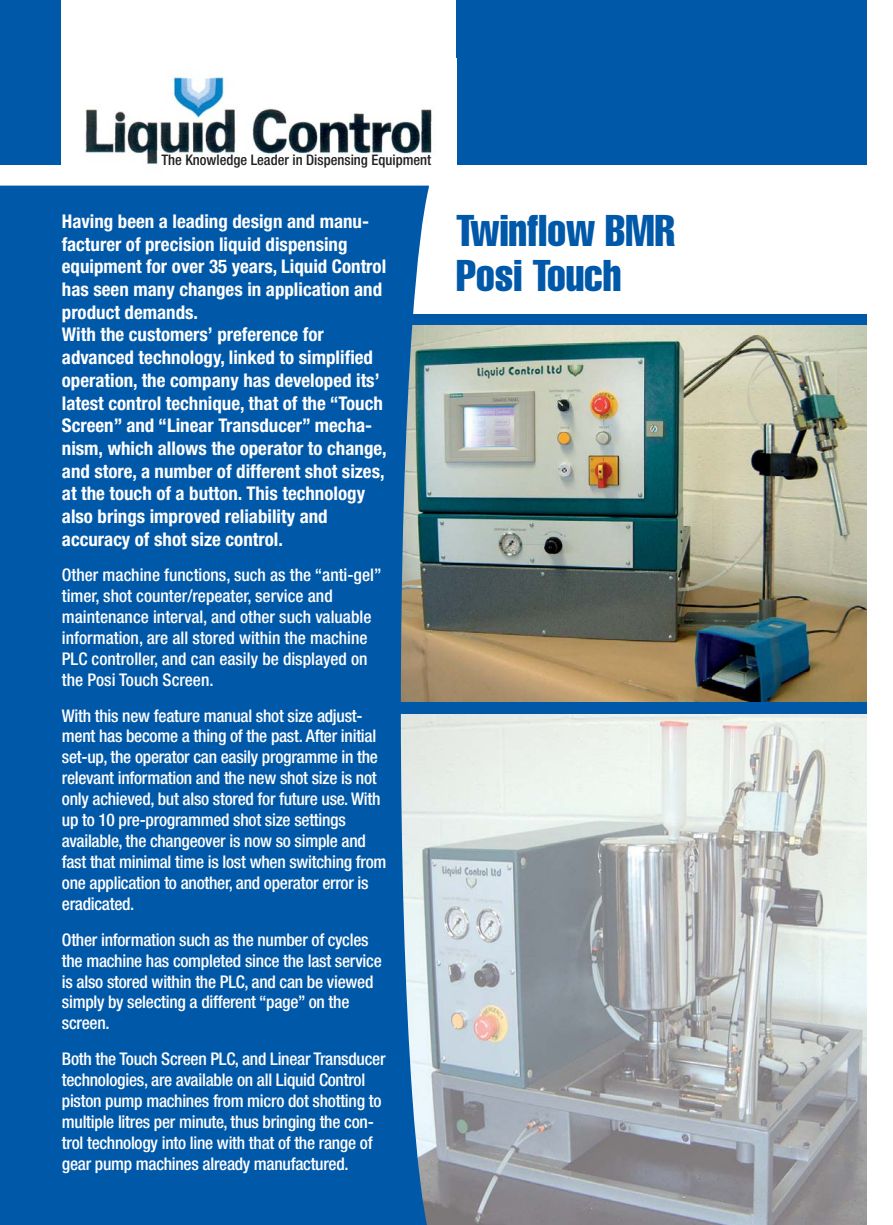
<style>
.page{position:relative;width:893px;height:1225px;background:#fff}
.page>*{position:absolute;margin:0;border:0;box-sizing:border-box;transform-origin:0 0}
.t1{font:43.65px/45.2px "Helvetica LT Std Comp";color:#0058a9}
.t2{font:700 condensed 18.9px/22.6px "Helvetica Neue LT Std";color:#fff}
.t3{font:500 condensed 17.4px/21px "Helvetica Neue LT Std";letter-spacing:-.015em;color:#fff}
.t4{font:500 condensed 14.55px "Helvetica Neue LT Std";color:#231f20}
</style>
<div class="page">
<img style="left:429px;top:714px;width:437px;height:511px">
<div style="left:400px;top:315px;width:466px;height:399px;background:#0058a9"></div>
<img style="left:429px;top:326px;width:437px;height:375px">
<div style="left:0;top:186px;width:429px;height:1039px;background:#0058a9"></div>
<div style="left:0;top:0;width:866px;height:165px;background:#0058a9"></div>
<div style="left:62px;top:0;width:394px;height:183px;background:#fff"></div>
<img style="left:85px;top:71px;width:347px;height:94px">
<p class="t4" style="left:161px;top:155px;width:271px">The Knowledge Leader in Dispensing Equipment</p>
<p class="t2" style="left:62px;top:212px;width:326px">Having been a leading design and manu&shy;facturer of precision liquid dispensing equipment for over 35 years, Liquid Control has seen many changes in application and product demands.<br>With the customers’ preference for advanced technology, linked to simplified operation, the company has developed its’ latest control technique, that of the “Touch Screen” and “Linear Transducer” mecha&shy;nism, which allows the operator to change, and store, a number of different shot sizes, at the touch of a button. This technology also brings improved reliability and accuracy of shot size control.</p>
<p class="t3" style="left:62px;top:566px;width:321px">Other machine functions, such as the “anti-gel” timer, shot counter/repeater, service and maintenance interval, and other such valuable information, are all stored within the machine PLC controller, and can easily be displayed on the Posi Touch Screen.</p>
<p class="t3" style="left:62px;top:706px;width:326px">With this new feature manual shot size adjust&shy;ment has become a thing of the past. After initial set-up, the operator can easily programme in the relevant information and the new shot size is not only achieved, but also stored for future use. With up to 10 pre-programmed shot size settings available, the changeover is now so simple and fast that minimal time is lost when switching from one application to another, and operator error is eradicated.</p>
<p class="t3" style="left:62px;top:930px;width:321px">Other information such as the number of cycles the machine has completed since the last service is also stored within the PLC, and can be viewed simply by selecting a different “page” on the screen.</p>
<p class="t3" style="left:62px;top:1050px;width:325px">Both the Touch Screen PLC, and Linear Transducer technologies, are available on all Liquid Control piston pump machines from micro dot shotting to multiple litres per minute, thus bringing the con&shy;trol technology into line with that of the range of gear pump machines already manufactured.</p>
<h1 class="t1" style="left:456px;top:208px;width:220px">Twinflow BMR<br>Posi Touch</h1>
</div>
